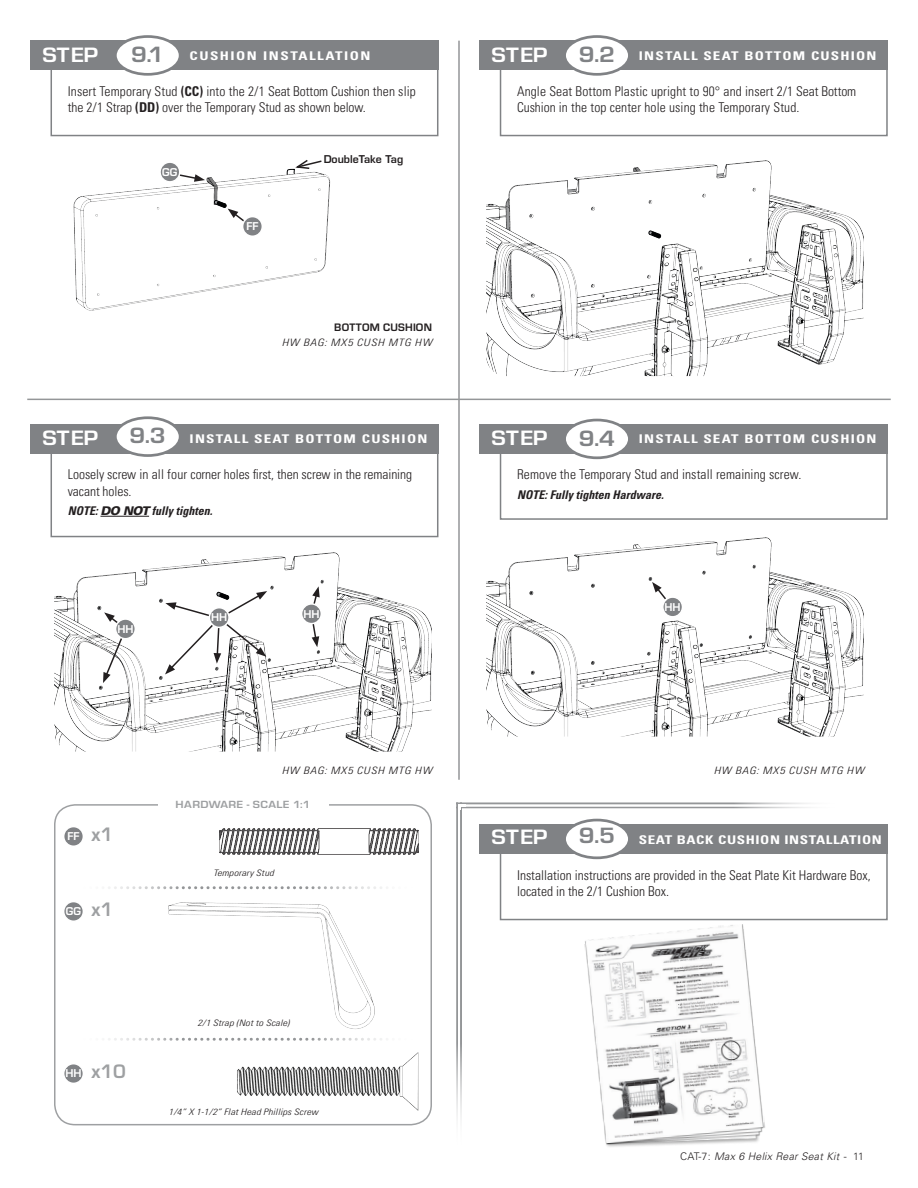
<style>
.page{position:relative;width:918px;height:1188px;background:#fff}
.page>*{position:absolute;margin:0;border:0;box-sizing:border-box;transform-origin:0 0}
.Sections{font:700 22.95px "Eurostile";color:#808285;scale:1.11 1}
.Sections-2{font:700 21.6px "Eurostile";letter-spacing:.01em;color:#fff;scale:1.11 1}
.Part_Callout_BLK{font:600 18px "Eurostile";color:#9ea0a2}
.t1{font:300 condensed 13.5px/16.2px "Univers LT Pro";color:#231f20}
.Section_Sub-Header{font:700 condensed 12px "Univers LT Pro";letter-spacing:.08em;color:#fff;scale:1.25 1}
.Notes{font:italic 700 condensed 12px "Univers LT Pro";color:#231f20}
.Section_Sub-Header-2{font:700 condensed 12px "Univers LT Pro";letter-spacing:.04em;color:#fff;scale:1.25 1}
.Section_Sub-Header-3{font:700 condensed 12px "Univers LT Pro";letter-spacing:.1em;color:#fff;scale:1.25 1}
.Car_Style_Title{font:700 11.25px "Eurostile";letter-spacing:.02em;color:#231f20}
.t2{font:700 10.8px "Eurostile";letter-spacing:.035em;color:#9ea0a2;scale:1.11 1}
.t3{font:italic 300 10.5px "Univers LT Pro 45";letter-spacing:.025em;color:#231f20}
.Part_Callout_BLK-2{font:600 10.5px "Eurostile";color:#fff}
.Image_Label_BLK{font:600 10.5px "Eurostile";color:#231f20}
.t4{font:italic 300 condensed 10.2px "Univers LT Pro";letter-spacing:.06em;color:#231f20;scale:1.18 1}
.Battery_Text{font:italic 300 condensed 8.85px "Univers LT Pro";letter-spacing:.01em;color:#231f20;scale:1.18 1}
.s1{font-weight:700}
.s2{font-family:"Univers LT Pro 75";font-weight:900;font-stretch:normal}
.s3{font-style:normal}
</style>
<div class="page">
<img style="left:73px;top:171px;width:257px;height:140px">
<hr style="left:456px;top:802px;width:386px;height:2px;background:#949698">
<hr style="left:456px;top:806px;width:386px;height:2px;background:#949698">
<hr style="left:460px;top:802px;width:2px;height:350px;background:#949698">
<hr style="left:456px;top:802px;width:2px;height:350px;background:#949698">
<img style="left:486px;top:160px;width:378px;height:216px">
<img style="left:54px;top:552px;width:378px;height:200px">
<img style="left:486px;top:537px;width:378px;height:200px">
<svg style="left:649px;top:231px;width:12px;height:7px"></svg>
<svg style="left:214px;top:200px;width:34px;height:25px"></svg>
<svg style="left:458px;top:804px;width:8px;height:6px"></svg>
<svg style="left:652px;top:582px;width:16px;height:19px"></svg>
<svg style="left:310px;top:586px;width:10px;height:61px"></svg>
<svg style="left:165px;top:591px;width:102px;height:83px"></svg>
<svg style="left:103px;top:612px;width:25px;height:71px"></svg>
<svg style="left:178px;top:173px;width:27px;height:9px"></svg>
<div style="left:54px;top:804px;width:378px;height:321px;border:2px solid #9ea0a2;border-radius:20px"></div>
<img style="left:237px;top:1052px;width:182px;height:59px">
<div style="left:158px;top:797px;width:170px;height:15px;background:#fff"></div>
<svg style="left:108px;top:886px;width:274px;height:3px"></svg>
<svg style="left:108px;top:1038px;width:274px;height:3px"></svg>
<img style="left:168px;top:902px;width:207px;height:127px">
<img style="left:219px;top:828px;width:199px;height:27px">
<div style="left:500px;top:826px;width:388px;height:94px;background:#fff;border:2px solid #808285"></div>
<div style="left:480px;top:825px;width:408px;height:29px;background:#808285"></div>
<div style="left:565px;top:820px;width:64px;height:38px;background:#fff;border-radius:50%"></div>
<div style="left:563px;top:819px;width:68px;height:40px;border:3px solid #808285;border-radius:50%"></div>
<svg style="left:287px;top:160px;width:36px;height:15px"></svg>
<hr style="left:458px;top:41px;width:2px;height:739px;background:#949698">
<hr style="left:27px;top:399px;width:864px;height:1px;background:#949698">
<div style="left:160px;top:162px;width:20px;height:20px;background:#808285;border-radius:50%"></div>
<div style="left:159px;top:161px;width:21px;height:22px;border:2px solid #fff;border-radius:50%"></div>
<div style="left:243px;top:217px;width:19px;height:19px;background:#808285;border-radius:50%"></div>
<div style="left:242px;top:216px;width:21px;height:21px;border:2px solid #fff;border-radius:50%"></div>
<div style="left:116px;top:619px;width:19px;height:20px;background:#808285;border-radius:50%"></div>
<div style="left:115px;top:618px;width:21px;height:21px;border:2px solid #fff;border-radius:50%"></div>
<div style="left:209px;top:608px;width:20px;height:19px;background:#808285;border-radius:50%"></div>
<div style="left:209px;top:607px;width:21px;height:21px;border:2px solid #fff;border-radius:50%"></div>
<div style="left:302px;top:604px;width:19px;height:20px;background:#808285;border-radius:50%"></div>
<div style="left:301px;top:603px;width:21px;height:21px;border:2px solid #fff;border-radius:50%"></div>
<div style="left:663px;top:597px;width:19px;height:20px;background:#808285;border-radius:50%"></div>
<div style="left:662px;top:596px;width:21px;height:22px;border:2px solid #fff;border-radius:50%"></div>
<div style="left:64px;top:827px;width:19px;height:19px;background:#808285;border-radius:50%"></div>
<div style="left:63px;top:826px;width:21px;height:21px;border:2px solid #fff;border-radius:50%"></div>
<div style="left:64px;top:902px;width:19px;height:19px;background:#808285;border-radius:50%"></div>
<div style="left:63px;top:901px;width:21px;height:21px;border:2px solid #fff;border-radius:50%"></div>
<div style="left:64px;top:1064px;width:19px;height:19px;background:#808285;border-radius:50%"></div>
<div style="left:63px;top:1063px;width:21px;height:21px;border:2px solid #fff;border-radius:50%"></div>
<img style="left:584px;top:924px;width:181px;height:223px">
<div style="left:51px;top:42px;width:387px;height:94px;background:#fff;border:2px solid #808285"></div>
<div style="left:30px;top:41px;width:408px;height:29px;background:#808285"></div>
<div style="left:115px;top:37px;width:65px;height:37px;background:#fff;border-radius:50%"></div>
<div style="left:114px;top:35px;width:67px;height:41px;border:3px solid #808285;border-radius:50%"></div>
<div style="left:500px;top:42px;width:388px;height:94px;background:#fff;border:2px solid #808285"></div>
<div style="left:480px;top:41px;width:408px;height:29px;background:#808285"></div>
<div style="left:565px;top:37px;width:64px;height:37px;background:#fff;border-radius:50%"></div>
<div style="left:563px;top:35px;width:68px;height:41px;border:3px solid #808285;border-radius:50%"></div>
<div style="left:51px;top:425px;width:387px;height:112px;background:#fff;border:2px solid #808285"></div>
<hr style="left:100px;top:516px;width:49px;height:1px;background:#231f20">
<div style="left:30px;top:424px;width:408px;height:30px;background:#808285"></div>
<div style="left:115px;top:418px;width:65px;height:38px;background:#fff;border-radius:50%"></div>
<div style="left:114px;top:416px;width:67px;height:41px;border:3px solid #808285;border-radius:50%"></div>
<div style="left:500px;top:425px;width:388px;height:95px;background:#fff;border:2px solid #808285"></div>
<div style="left:480px;top:424px;width:408px;height:30px;background:#808285"></div>
<div style="left:565px;top:420px;width:64px;height:38px;background:#fff;border-radius:50%"></div>
<div style="left:563px;top:419px;width:68px;height:40px;border:3px solid #808285;border-radius:50%"></div>
<p class="Sections-2" style="left:42px;top:39px;width:52px">STEP</p>
<p class="Sections" style="left:131px;top:38px;width:31px">9.1</p>
<p class="Section_Sub-Header-3" style="left:190px;top:48px;width:146px">CUSHION INSTALLATION</p>
<p class="t1" style="left:68px;top:82px;width:350px">Insert Temporary Stud <span class="s1">(CC)</span> into the 2/1 Seat Bottom Cushion then slip the 2/1 Strap <span class="s1">(DD)</span> over the Temporary Stud as shown below.</p>
<p class="Part_Callout_BLK-2" style="left:162px;top:166px;width:17px">GG</p>
<p class="Part_Callout_BLK-2" style="left:246px;top:220px;width:14px">FF</p>
<p class="Image_Label_BLK" style="left:324px;top:153px;width:81px">DoubleTake Tag</p>
<p class="Car_Style_Title" style="left:334px;top:319px;width:99px">BOTTOM CUSHION</p>
<p class="t4" style="left:282px;top:336px;width:129px">HW BAG: MX5 CUSH MTG HW</p>
<p class="Sections-2" style="left:42px;top:423px;width:52px">STEP</p>
<p class="Sections" style="left:130px;top:419px;width:34px">9.3</p>
<p class="Section_Sub-Header" style="left:190px;top:432px;width:192px">INSTALL SEAT BOTTOM CUSHION</p>
<p class="t1" style="left:68px;top:466px;width:346px">Loosely screw in all four corner holes first, then screw in the remaining vacant holes.</p>
<p class="Notes" style="left:68px;top:503px;width:146px">NOTE: <span class="s2">DO NOT</span> fully tighten.</p>
<p class="Part_Callout_BLK-2" style="left:117px;top:622px;width:18px">HH</p>
<p class="Part_Callout_BLK-2" style="left:211px;top:611px;width:18px">HH</p>
<p class="Part_Callout_BLK-2" style="left:303px;top:607px;width:18px">HH</p>
<p class="Sections-2" style="left:492px;top:39px;width:52px">STEP</p>
<p class="Sections" style="left:579px;top:38px;width:34px">9.2</p>
<p class="Section_Sub-Header" style="left:639px;top:48px;width:192px">INSTALL SEAT BOTTOM CUSHION</p>
<p class="t1" style="left:517px;top:82px;width:341px">Angle Seat Bottom Plastic upright to 90° and insert 2/1 Seat Bottom<br>Cushion in the top center hole using the Temporary Stud.</p>
<p class="Sections-2" style="left:492px;top:423px;width:52px">STEP</p>
<p class="Sections" style="left:579px;top:422px;width:34px">9.4</p>
<p class="Section_Sub-Header" style="left:639px;top:432px;width:192px">INSTALL SEAT BOTTOM CUSHION</p>
<p class="t1" style="left:517px;top:466px;width:286px">Remove the Temporary Stud and install remaining screw.</p>
<p class="Notes" style="left:517px;top:487px;width:148px">NOTE: Fully tighten Hardware.</p>
<p class="Part_Callout_BLK-2" style="left:665px;top:600px;width:18px">HH</p>
<p class="t4" style="left:282px;top:764px;width:129px">HW BAG: MX5 CUSH MTG HW</p>
<p class="t4" style="left:714px;top:764px;width:129px">HW BAG: MX5 CUSH MTG HW</p>
<p class="Part_Callout_BLK-2" style="left:67px;top:830px;width:14px">FF</p>
<p class="Part_Callout_BLK" style="left:91px;top:823px;width:23px">x1</p>
<p class="Part_Callout_BLK-2" style="left:66px;top:905px;width:17px">GG</p>
<p class="Part_Callout_BLK" style="left:91px;top:898px;width:23px">x1</p>
<p class="Part_Callout_BLK-2" style="left:65px;top:1067px;width:18px">HH</p>
<p class="Part_Callout_BLK" style="left:91px;top:1060px;width:36px">x10</p>
<p class="t2" style="left:176px;top:797px;width:123px">HARDWARE - SCALE 1:1</p>
<p class="Battery_Text" style="left:213px;top:867px;width:53px">Temporary Stud</p>
<p class="Battery_Text" style="left:197px;top:1017px;width:80px">2/1 Strap (Not to Scale)</p>
<p class="Battery_Text" style="left:169px;top:1106px;width:128px">1/4” X 1-1/2” Flat Head Phillips Screw</p>
<p class="Sections-2" style="left:492px;top:821px;width:52px">STEP</p>
<p class="Sections" style="left:579px;top:819px;width:34px">9.5</p>
<p class="Section_Sub-Header-2" style="left:639px;top:832px;width:196px">SEAT BACK CUSHION INSTALLATION</p>
<p class="t1" style="left:517px;top:866px;width:355px">Installation instructions are provided in the Seat Plate Kit Hardware Box, located in the 2/1 Cushion Box.</p>
<p class="t3" style="left:680px;top:1150px;width:185px"><span class="s3">CAT-7:</span> Max 6 Helix Rear Seat Kit <span class="s3">- 11</span></p>
</div>
